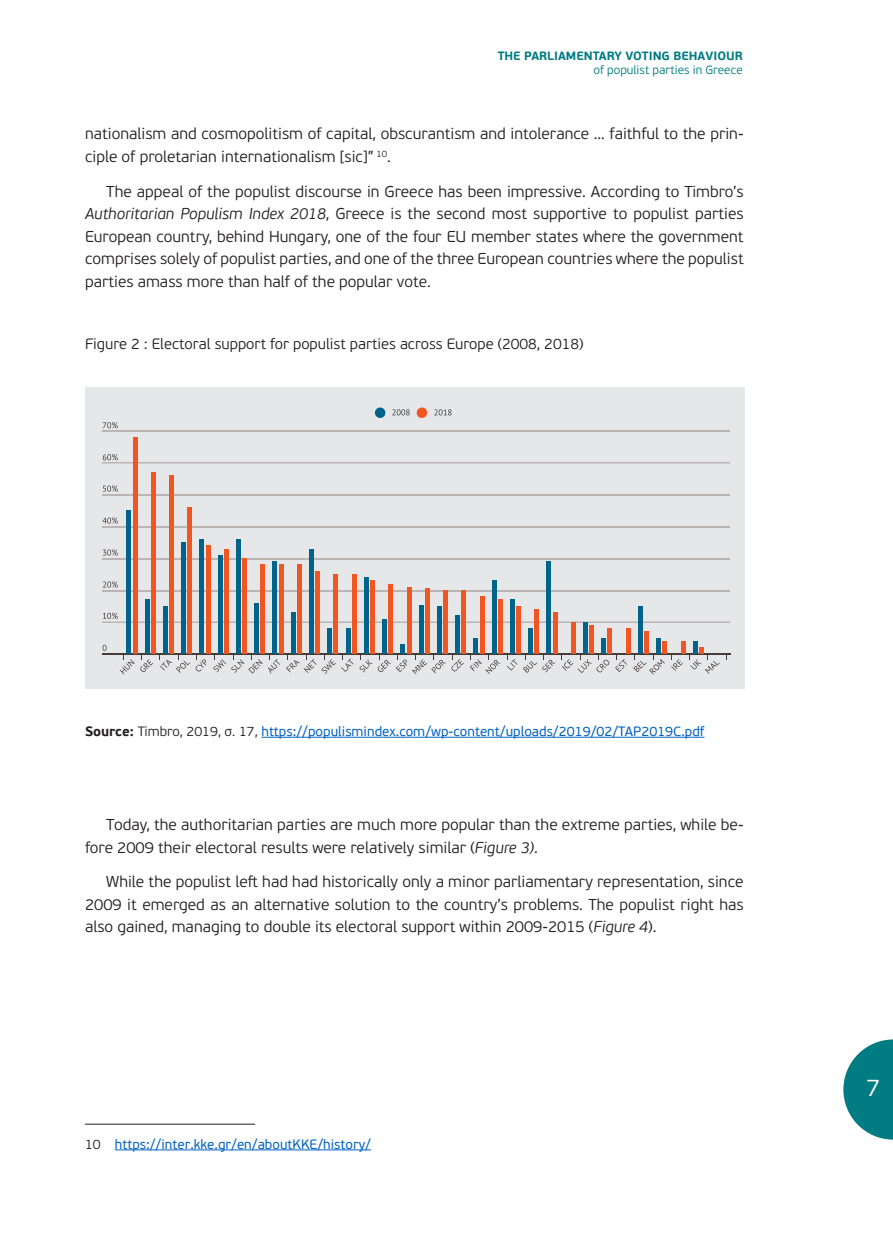
<style>
.page{position:relative;width:893px;height:1234px;background:#fff}
.page>*{position:absolute;margin:0;border:0;box-sizing:border-box;transform-origin:0 0}
.t1{font:300 24px "PF Beau Sans Pro";color:#fff}
.t2{font:300 15.75px/22.5px "PF Beau Sans Pro";color:#231f20}
.t3{font:300 15px "PF Beau Sans Pro";color:#231f20}
.t4{font:13.5px "PF Beau Sans Pro";color:#0563c1}
.t5{font:700 12px "PF Beau Sans Pro";color:#007c82}
.t6{font:300 12px "PF Beau Sans Pro";color:#007c82}
.s1{font-style:italic}
.s2{font-weight:700;color:#231f20}
.s3{font-weight:300;color:#231f20}
</style>
<div class="page">
<svg style="left:843px;top:1039px;width:50px;height:100px"></svg>
<hr style="left:261px;top:736px;width:443px;height:1px;background:#0563c1">
<hr style="left:85px;top:1123px;width:170px;height:1px;background:#231f20">
<hr style="left:115px;top:1149px;width:256px;height:1px;background:#0563c1">
<div style="left:85px;top:387px;width:659px;height:302px;background:#e6e7e8"></div>
<svg style="left:103px;top:422px;width:15px;height:6px"></svg>
<svg style="left:103px;top:454px;width:15px;height:6px"></svg>
<svg style="left:103px;top:485px;width:15px;height:6px"></svg>
<svg style="left:102px;top:517px;width:16px;height:6px"></svg>
<svg style="left:103px;top:549px;width:15px;height:6px"></svg>
<svg style="left:103px;top:581px;width:15px;height:6px"></svg>
<svg style="left:103px;top:612px;width:15px;height:7px"></svg>
<svg style="left:103px;top:644px;width:4px;height:6px"></svg>
<img style="left:102px;top:463px;width:628px;height:1px">
<img style="left:102px;top:494px;width:628px;height:1px">
<img style="left:102px;top:526px;width:628px;height:1px">
<img style="left:102px;top:558px;width:628px;height:1px">
<img style="left:102px;top:590px;width:628px;height:1px">
<img style="left:102px;top:621px;width:628px;height:1px">
<hr style="left:102px;top:653px;width:629px;height:1px;background:#453b37">
<svg style="left:120px;top:653px;width:33px;height:21px"></svg>
<svg style="left:160px;top:653px;width:30px;height:19px"></svg>
<svg style="left:196px;top:653px;width:10px;height:18px"></svg>
<svg style="left:213px;top:653px;width:67px;height:20px"></svg>
<svg style="left:286px;top:653px;width:67px;height:20px"></svg>
<svg style="left:360px;top:653px;width:104px;height:21px"></svg>
<svg style="left:470px;top:653px;width:30px;height:21px"></svg>
<svg style="left:507px;top:653px;width:10px;height:17px"></svg>
<svg style="left:523px;top:653px;width:32px;height:19px"></svg>
<svg style="left:561px;top:653px;width:48px;height:20px"></svg>
<svg style="left:615px;top:653px;width:12px;height:19px"></svg>
<svg style="left:633px;top:653px;width:32px;height:21px"></svg>
<svg style="left:671px;top:653px;width:12px;height:17px"></svg>
<div style="left:126px;top:510px;width:5px;height:143px;background:#00638a"></div>
<hr style="left:133px;top:437px;width:4px;height:216px;background:#f15522">
<div style="left:145px;top:599px;width:5px;height:54px;background:#00638a"></div>
<div style="left:151px;top:472px;width:5px;height:181px;background:#f15522"></div>
<div style="left:163px;top:605px;width:5px;height:48px;background:#00638a"></div>
<div style="left:169px;top:475px;width:5px;height:178px;background:#f15522"></div>
<div style="left:181px;top:542px;width:5px;height:111px;background:#00638a"></div>
<div style="left:187px;top:507px;width:5px;height:146px;background:#f15522"></div>
<div style="left:199px;top:539px;width:5px;height:114px;background:#00638a"></div>
<div style="left:206px;top:545px;width:5px;height:108px;background:#f15522"></div>
<div style="left:218px;top:555px;width:5px;height:98px;background:#00638a"></div>
<div style="left:224px;top:548px;width:5px;height:105px;background:#f15522"></div>
<div style="left:236px;top:539px;width:5px;height:114px;background:#00638a"></div>
<div style="left:242px;top:558px;width:5px;height:95px;background:#f15522"></div>
<div style="left:254px;top:602px;width:5px;height:51px;background:#00638a"></div>
<div style="left:260px;top:564px;width:5px;height:89px;background:#f15522"></div>
<hr style="left:273px;top:561px;width:4px;height:92px;background:#00638a">
<div style="left:279px;top:564px;width:5px;height:89px;background:#f15522"></div>
<div style="left:291px;top:612px;width:5px;height:41px;background:#00638a"></div>
<div style="left:297px;top:564px;width:5px;height:89px;background:#f15522"></div>
<div style="left:309px;top:548px;width:5px;height:105px;background:#00638a"></div>
<div style="left:315px;top:571px;width:5px;height:82px;background:#f15522"></div>
<div style="left:327px;top:628px;width:5px;height:25px;background:#00638a"></div>
<div style="left:333px;top:574px;width:5px;height:79px;background:#f15522"></div>
<hr style="left:346px;top:628px;width:4px;height:25px;background:#00638a">
<div style="left:352px;top:574px;width:5px;height:79px;background:#f15522"></div>
<div style="left:364px;top:577px;width:5px;height:76px;background:#00638a"></div>
<div style="left:370px;top:580px;width:5px;height:73px;background:#f15522"></div>
<div style="left:382px;top:618px;width:5px;height:35px;background:#00638a"></div>
<div style="left:388px;top:583px;width:5px;height:70px;background:#f15522"></div>
<div style="left:400px;top:644px;width:5px;height:9px;background:#00638a"></div>
<hr style="left:407px;top:586px;width:4px;height:67px;background:#f15522">
<div style="left:419px;top:604px;width:5px;height:49px;background:#00638a"></div>
<div style="left:425px;top:588px;width:5px;height:65px;background:#f15522"></div>
<div style="left:437px;top:605px;width:5px;height:48px;background:#00638a"></div>
<div style="left:443px;top:590px;width:5px;height:63px;background:#f15522"></div>
<div style="left:455px;top:615px;width:5px;height:38px;background:#00638a"></div>
<div style="left:461px;top:590px;width:5px;height:63px;background:#f15522"></div>
<div style="left:473px;top:637px;width:5px;height:16px;background:#00638a"></div>
<hr style="left:480px;top:596px;width:4px;height:57px;background:#f15522">
<div style="left:492px;top:580px;width:5px;height:73px;background:#00638a"></div>
<div style="left:498px;top:599px;width:5px;height:54px;background:#f15522"></div>
<div style="left:510px;top:599px;width:5px;height:54px;background:#00638a"></div>
<div style="left:516px;top:605px;width:5px;height:48px;background:#f15522"></div>
<div style="left:528px;top:628px;width:5px;height:25px;background:#00638a"></div>
<div style="left:534px;top:609px;width:5px;height:44px;background:#f15522"></div>
<div style="left:546px;top:561px;width:5px;height:92px;background:#00638a"></div>
<div style="left:553px;top:612px;width:5px;height:41px;background:#f15522"></div>
<div style="left:571px;top:621px;width:5px;height:32px;background:#f15522"></div>
<div style="left:583px;top:621px;width:5px;height:32px;background:#00638a"></div>
<div style="left:589px;top:625px;width:5px;height:28px;background:#f15522"></div>
<div style="left:601px;top:637px;width:5px;height:16px;background:#00638a"></div>
<div style="left:607px;top:628px;width:5px;height:25px;background:#f15522"></div>
<div style="left:626px;top:628px;width:5px;height:25px;background:#f15522"></div>
<div style="left:638px;top:605px;width:5px;height:48px;background:#00638a"></div>
<div style="left:644px;top:631px;width:5px;height:22px;background:#f15522"></div>
<div style="left:656px;top:637px;width:5px;height:16px;background:#00638a"></div>
<div style="left:662px;top:640px;width:5px;height:13px;background:#f15522"></div>
<hr style="left:681px;top:640px;width:4px;height:13px;background:#f15522">
<hr style="left:693px;top:640px;width:4px;height:13px;background:#00638a">
<svg style="left:689px;top:647px;width:31px;height:26px"></svg>
<svg style="left:375px;top:407px;width:10px;height:11px"></svg>
<svg style="left:392px;top:409px;width:18px;height:6px"></svg>
<svg style="left:417px;top:407px;width:10px;height:11px"></svg>
<svg style="left:434px;top:409px;width:18px;height:6px"></svg>
<p class="t5" style="left:498px;top:48px;width:247px">THE PARLIAMENTARY VOTING BEHAVIOUR</p>
<p class="t6" style="left:593px;top:63px;width:151px">of populist parties in Greece</p>
<p class="t2" style="left:85px;top:123px;width:660px">nationalism and cosmopolitism of capital, obscurantism and intolerance … faithful to the prin&shy;ciple of proletarian internationalism [sic]” <sup>10</sup>.</p>
<p class="t2" style="left:85px;top:180px;width:660px;text-align:justify;text-indent:21px">The appeal of the populist discourse in Greece has been impressive. According to Timbro’s <span class="s1">Authoritarian Populism Index 2018</span>, Greece is the second most supportive to populist parties European country, behind Hungary, one of the four EU member states where the government comprises solely of populist parties, and one of the three European countries where the populist parties amass more than half of the popular vote.</p>
<p class="t3" style="left:85px;top:335px;width:500px">Figure 2 : Electoral support for populist parties across Europe (2008, 2018)</p>
<p class="t4" style="left:85px;top:723px;width:621px"><span class="s2">SOURCE:</span> <span class="s3">Timbro, 2019, σ. 17,</span> https://populismindex.com/wp-content/uploads/2019/02/TAP2019C.pdf</p>
<p class="t2" style="left:85px;top:813px;width:660px;text-indent:21px">Today, the authoritarian parties are much more popular than the extreme parties, while be&shy;fore 2009 their electoral results were relatively similar (<span class="s1">Figure 3)</span>.</p>
<p class="t2" style="left:85px;top:870px;width:660px;text-align:justify;text-indent:21px">While the populist left had had historically only a minor parliamentary representation, since 2009 it emerged as an alternative solution to the country’s problems. The populist right has also gained, managing to double its electoral support within 2009-2015 (<span class="s1">Figure 4</span>).</p>
<p class="t4" style="left:85px;top:1136px;width:288px"><span class="s3">10</span> https://inter.kke.gr/en/aboutKKE/history/</p>
<h1 class="t1" style="left:866px;top:1073px;width:15px">7</h1>
</div>
